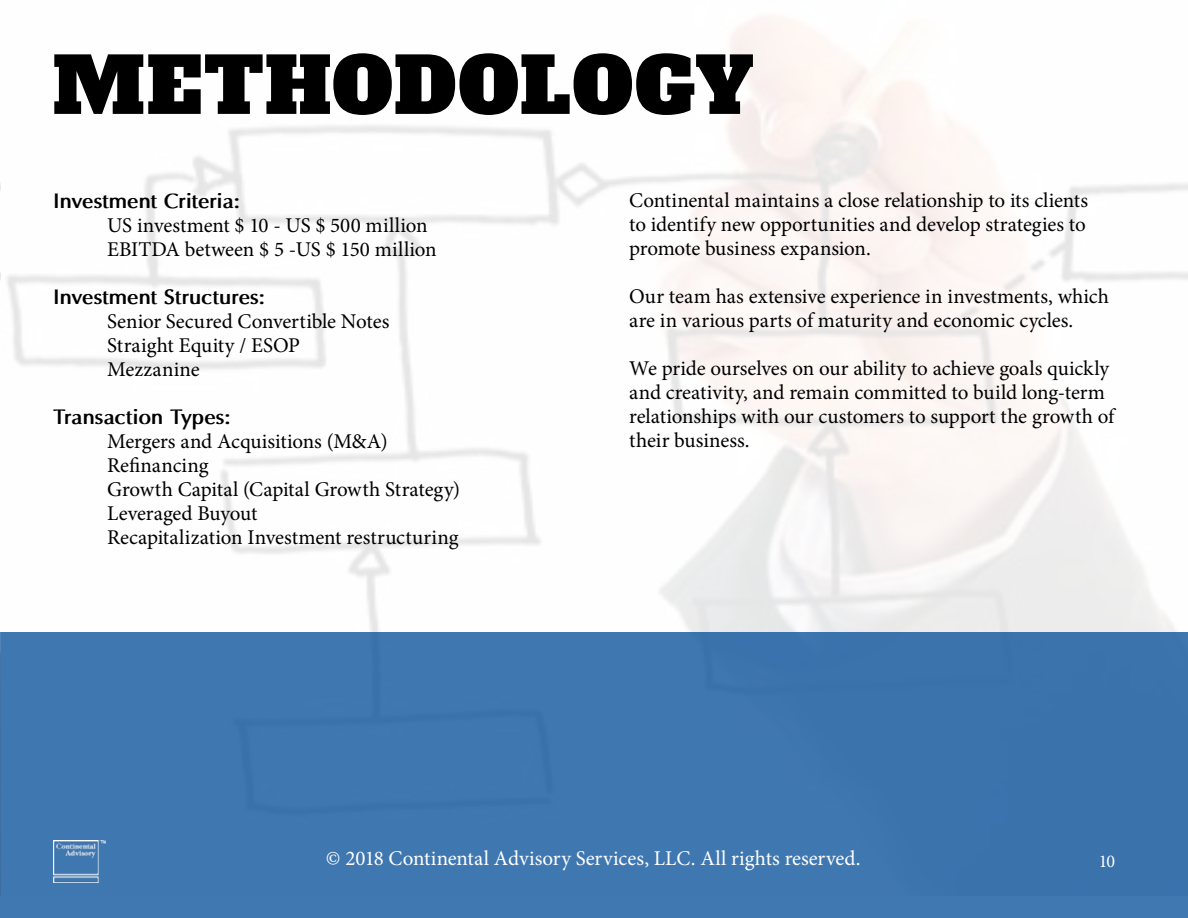
<style>
.page{position:relative;width:1188px;height:918px;background:#fff}
.page>*{position:absolute;margin:0;border:0;box-sizing:border-box;transform-origin:0 0}
.t1{font:76.5px "Alfa Slab One";letter-spacing:.015em;color:#000}
.t2{font:21px/24px "Minion Pro";letter-spacing:-.005em;color:#000}
.t3{font:700 21px "Optima";letter-spacing:-.015em;color:#000}
.t4{font:21px "Minion Pro";color:#fff}
.t5{font:18px "Minion Pro";color:#fff}
</style>
<div class="page">
<img style="left:0;top:16px;width:1188px;height:880px">
<div style="left:1px;top:632px;width:1187px;height:286px;background:#3f77b1"></div>
<img style="left:53px;top:841px;width:52px;height:42px">
<h1 class="t1" style="left:52px;top:35px;width:702px">METHODOLOGY</h1>
<p class="t3" style="left:53px;top:188px;width:188px">Investment Criteria:</p>
<p class="t2" style="left:107px;top:213px;width:331px">US investment $ 10 - US $ 500 million<br>EBITDA between $ 5 -US $ 150 million</p>
<p class="t3" style="left:53px;top:284px;width:213px">Investment Structures:</p>
<p class="t2" style="left:107px;top:309px;width:284px">Senior Secured Convertible Notes<br>Straight Equity / ESOP<br>Mezzanine</p>
<p class="t3" style="left:53px;top:404px;width:179px">Transaction Types:</p>
<p class="t2" style="left:107px;top:429px;width:355px">Mergers and Acquisitions (M&amp;A)<br>Refinancing<br>Growth Capital (Capital Growth Strategy)<br>Leveraged Buyout<br>Recapitalization Investment restructuring</p>
<p class="t2" style="left:629px;top:189px;width:460px;text-align:justify">Continental maintains a close relationship to its clients to identify new opportunities and develop strategies to promote business expansion.</p>
<p class="t2" style="left:629px;top:285px;width:481px">Our team has extensive experience in investments, which are in various parts of maturity and economic cycles.</p>
<p class="t2" style="left:629px;top:357px;width:487px">We pride ourselves on our ability to achieve goals quickly and creativity, and remain committed to build long-term relationships with our customers to support the growth of their business.</p>
<p class="t4" style="left:326px;top:844px;width:536px">© 2018 Continental Advisory Services, LLC. All rights reserved.</p>
<p class="t5" style="left:1099px;top:849px;width:18px">10</p>
</div>
